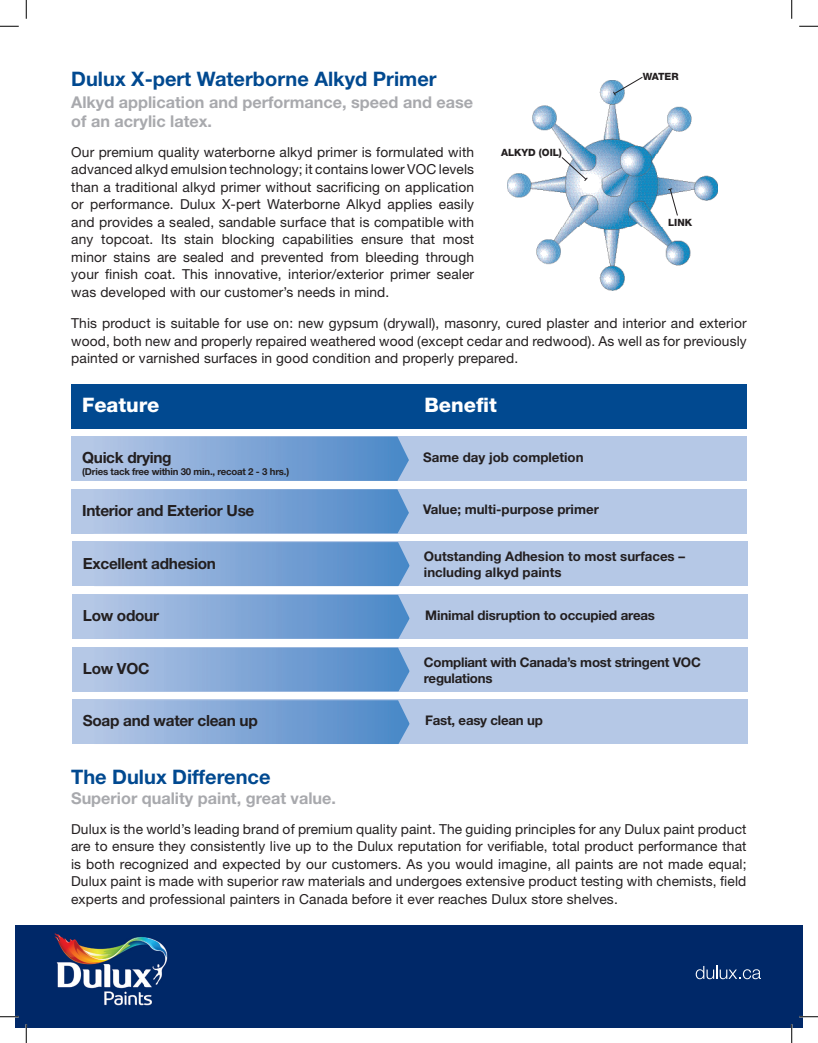
<style>
.page{position:relative;width:818px;height:1043px;background:#fff}
.page>*{position:absolute;margin:0;border:0;box-sizing:border-box;transform-origin:0 0}
.t1{font:700 20px "Helvetica Neue LT Std";color:#014990}
.t2{font:800 20px "Helvetica Neue LT Std";color:#fff}
.t3{font:700 16.25px/18.8px "Helvetica Neue LT Std";color:#a8a9ad}
.t4{font:700 15.38px "Helvetica Neue LT Std";letter-spacing:-.02em;color:#231f20}
.t5{font:13.75px/17.5px "Helvetica Neue LT Std";letter-spacing:.01em;color:#231f20;text-align:justify}
.t6{font:700 13.25px/15.9px "Helvetica Neue LT Std";color:#231f20}
.t7{font:800 10px "Helvetica Neue LT Std";color:#231f20}
.t8{font:700 9.62px "Helvetica Neue LT Std";letter-spacing:-.02em;color:#231f20}
</style>
<div class="page">
<div style="left:71px;top:384px;width:675px;height:44px;background:#014990"></div>
<div style="left:15px;top:925px;width:787px;height:103px;background:#002868"></div>
<img style="left:54px;top:933px;width:114px;height:73px">
<svg style="left:695px;top:965px;width:66px;height:14px"></svg>
<svg style="left:71px;top:436px;width:675px;height:45px;background:#9cb8de"></svg>
<svg style="left:71px;top:489px;width:675px;height:44px;background:#9cb8de"></svg>
<svg style="left:72px;top:542px;width:675px;height:44px;background:#9cb8de"></svg>
<svg style="left:72px;top:594px;width:675px;height:44px;background:#9cb8de"></svg>
<svg style="left:72px;top:647px;width:675px;height:44px;background:#9cb8de"></svg>
<svg style="left:72px;top:699px;width:675px;height:45px;background:#9db9df"></svg>
<img style="left:507px;top:81px;width:210px;height:210px">
<svg style="left:560px;top:156px;width:28px;height:26px"></svg>
<svg style="left:612px;top:76px;width:31px;height:20px"></svg>
<svg style="left:667px;top:188px;width:11px;height:28px"></svg>
<svg style="left:0;top:25px;width:19px;height:2px"></svg>
<svg style="left:799px;top:25px;width:19px;height:2px"></svg>
<svg style="left:0;top:1015px;width:19px;height:2px"></svg>
<svg style="left:799px;top:1015px;width:19px;height:2px"></svg>
<svg style="left:25px;top:0;width:2px;height:19px"></svg>
<svg style="left:25px;top:1024px;width:2px;height:18px"></svg>
<svg style="left:791px;top:0;width:1px;height:19px"></svg>
<svg style="left:790px;top:1024px;width:2px;height:18px"></svg>
<h1 class="t1" style="left:71px;top:66px;width:367px">Dulux X-pert Waterborne Alkyd Primer</h1>
<p class="t3" style="left:71px;top:93px;width:403px">Alkyd application and performance, speed and ease of an acrylic latex.</p>
<p class="t5" style="left:71px;top:143px;width:404px">Our premium quality waterborne alkyd primer is formulated with advanced alkyd emulsion technology; it contains lower VOC levels than a traditional alkyd primer without sacrificing on application or performance. Dulux X-pert Waterborne Alkyd applies easily and provides a sealed, sandable surface that is compatible with any topcoat. Its stain blocking capabilities ensure that most minor stains are sealed and prevented from bleeding through your finish coat. This innovative, interior/exterior primer sealer was developed with our customer’s needs in mind.</p>
<p class="t7" style="left:501px;top:147px;width:62px">ALKYD (Oil)</p>
<p class="t7" style="left:642px;top:70px;width:37px">Water</p>
<p class="t7" style="left:668px;top:216px;width:25px">Link</p>
<p class="t5" style="left:71px;top:314px;width:677px">This product is suitable for use on: new gypsum (drywall), masonry, cured plaster and interior and exterior wood, both new and properly repaired weathered wood (except cedar and redwood). As well as for previously painted or varnished surfaces in good condition and properly prepared.</p>
<h1 class="t2" style="left:82px;top:393px;width:79px">Feature</h1>
<h1 class="t2" style="left:424px;top:393px;width:74px">Benefit</h1>
<p class="t4" style="left:82px;top:448px;width:91px">Quick drying</p>
<p class="t8" style="left:82px;top:465px;width:208px">(Dries tack free within 30 min., recoat 2 - 3 hrs.)</p>
<p class="t6" style="left:423px;top:449px;width:162px">Same day job completion</p>
<p class="t4" style="left:82px;top:501px;width:174px">Interior and Exterior Use</p>
<p class="t6" style="left:423px;top:501px;width:177px">Value; multi-purpose primer</p>
<p class="t4" style="left:83px;top:553px;width:135px">Excellent adhesion</p>
<p class="t6" style="left:424px;top:548px;width:262px">Outstanding Adhesion to most surfaces – including alkyd paints</p>
<p class="t4" style="left:83px;top:606px;width:78px">Low odour</p>
<p class="t6" style="left:425px;top:606px;width:231px">Minimal disruption to occupied areas</p>
<p class="t4" style="left:83px;top:658px;width:68px">Low VOC</p>
<p class="t6" style="left:424px;top:654px;width:278px">Compliant with Canada’s most stringent VOC regulations</p>
<p class="t4" style="left:83px;top:711px;width:176px">Soap and water clean up</p>
<p class="t6" style="left:425px;top:712px;width:119px">Fast, easy clean up</p>
<h1 class="t1" style="left:71px;top:764px;width:201px">The Dulux Difference</h1>
<p class="t3" style="left:71px;top:788px;width:266px">Superior quality paint, great value.</p>
<p class="t5" style="left:71px;top:820px;width:677px">Dulux is the world’s leading brand of premium quality paint. The guiding principles for any Dulux paint product are to ensure they consistently live up to the Dulux reputation for verifiable, total product performance that is both recognized and expected by our customers. As you would imagine, all paints are not made equal; Dulux paint is made with superior raw materials and undergoes extensive product testing with chemists, field experts and professional painters in Canada before it ever reaches Dulux store shelves.</p>
</div>
